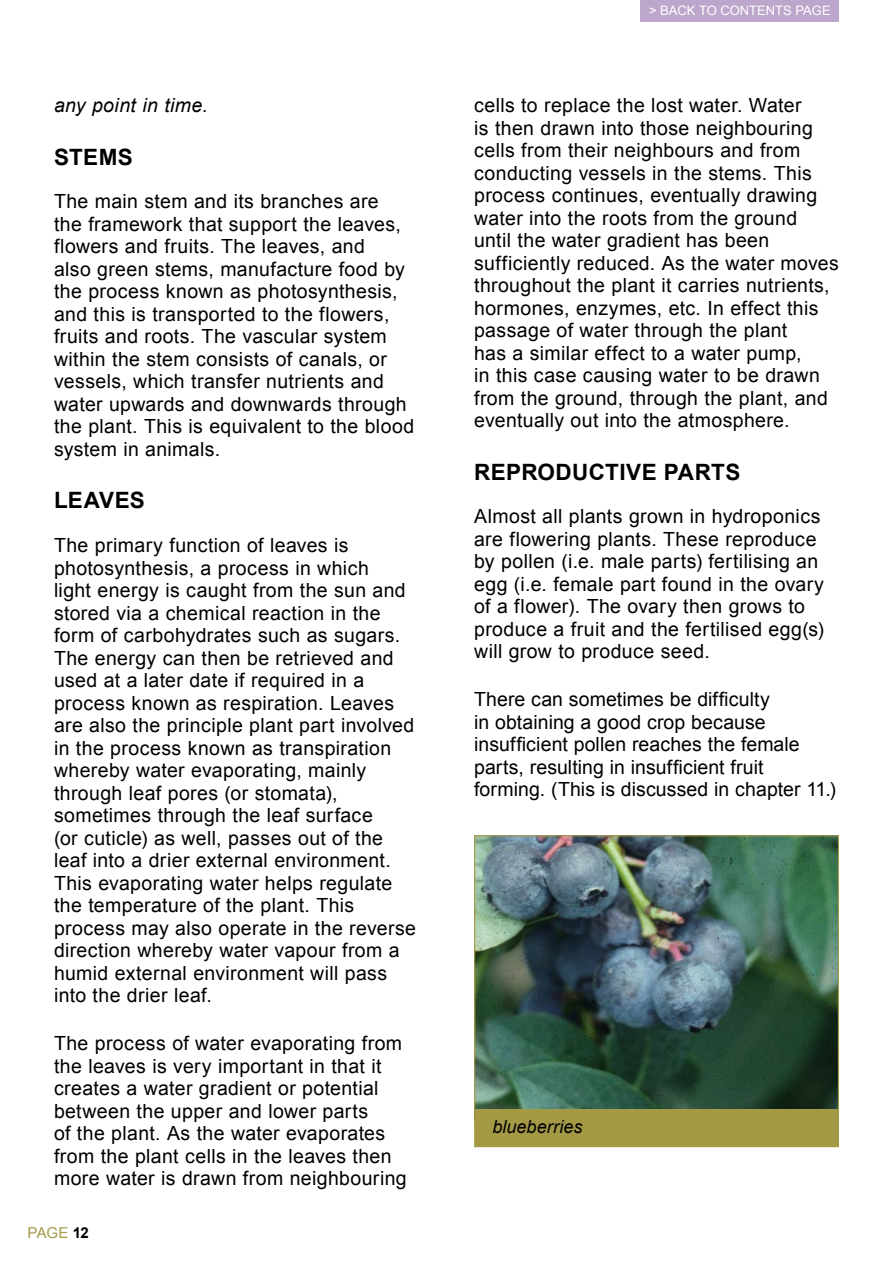
<style>
.page{position:relative;width:893px;height:1263px;background:#fff}
.page>*{position:absolute;margin:0;border:0;box-sizing:border-box;transform-origin:0 0}
.t1{font:700 22.5px "Arial";letter-spacing:.015em;color:#000}
.t2{font:19.5px/22.5px "Arial";letter-spacing:.02em;color:#000}
.t3{font:italic 19.5px "Arial";letter-spacing:.02em;color:#000}
.t4{font:italic 18px "Arial";letter-spacing:.005em;color:#000}
.t5{font:15px "Arial";color:#a49a46}
.t6{font:13.05px "Arial";color:#fff}
.s1{font-weight:700;color:#000}
</style>
<div class="page">
<div style="left:641px;top:0;width:198px;height:21px;background:#bda6cb"></div>
<img style="left:474px;top:835px;width:365px;height:313px">
<p class="t3" style="left:54px;top:93px;width:155px">any point in time.</p>
<p class="t1" style="left:54px;top:142px;width:80px">STEMS</p>
<p class="t2" style="left:54px;top:190px;width:362px">The main stem and its branches are<br>the framework that support the leaves, flowers and fruits. The leaves, and<br>also green stems, manufacture food by the process known as photosynthesis, and this is transported to the flowers, fruits and roots. The vascular system within the stem consists of canals, or vessels, which transfer nutrients and water upwards and downwards through the plant. This is equivalent to the blood system in animals.</p>
<p class="t1" style="left:54px;top:486px;width:92px">LEAVES</p>
<p class="t2" style="left:54px;top:534px;width:364px">The primary function of leaves is photosynthesis, a process in which<br>light energy is caught from the sun and stored via a chemical reaction in the form of carbohydrates such as sugars.<br>The energy can then be retrieved and used at a later date if required in a process known as respiration. Leaves are also the principle plant part involved in the process known as transpiration whereby water evaporating, mainly through leaf pores (or stomata), sometimes through the leaf surface<br>(or cuticle) as well, passes out of the leaf into a drier external environment.<br>This evaporating water helps regulate the temperature of the plant. This process may also operate in the reverse direction whereby water vapour from a humid external environment will pass into the drier leaf.</p>
<p class="t2" style="left:54px;top:1032px;width:354px">The process of water evaporating from the leaves is very important in that it creates a water gradient or potential between the upper and lower parts<br>of the plant. As the water evaporates from the plant cells in the leaves then more water is drawn from neighbouring</p>
<p class="t5" style="left:28px;top:1223px;width:63px">PAGE <span class="s1">12</span></p>
<p class="t6" style="left:649px;top:2px;width:183px">&gt; BACK TO CONTENTS PAGE</p>
<p class="t2" style="left:474px;top:94px;width:366px">cells to replace the lost water. Water<br>is then drawn into those neighbouring cells from their neighbours and from conducting vessels in the stems. This process continues, eventually drawing water into the roots from the ground until the water gradient has been sufficiently reduced. As the water moves throughout the plant it carries nutrients, hormones, enzymes, etc. In effect this passage of water through the plant<br>has a similar effect to a water pump,<br>in this case causing water to be drawn from the ground, through the plant, and eventually out into the atmosphere.</p>
<p class="t1" style="left:474px;top:457px;width:268px">REPRODUCTIVE PARTS</p>
<p class="t2" style="left:474px;top:505px;width:351px">Almost all plants grown in hydroponics are flowering plants. These reproduce by pollen (i.e. male parts) fertilising an egg (i.e. female part found in the ovary of a flower). The ovary then grows to produce a fruit and the fertilised egg(s) will grow to produce seed.</p>
<p class="t2" style="left:474px;top:688px;width:363px">There can sometimes be difficulty<br>in obtaining a good crop because insufficient pollen reaches the female parts, resulting in insufficient fruit forming. (This is discussed in chapter 11.)</p>
<p class="t4" style="left:492px;top:1115px;width:91px">blueberries</p>
</div>
